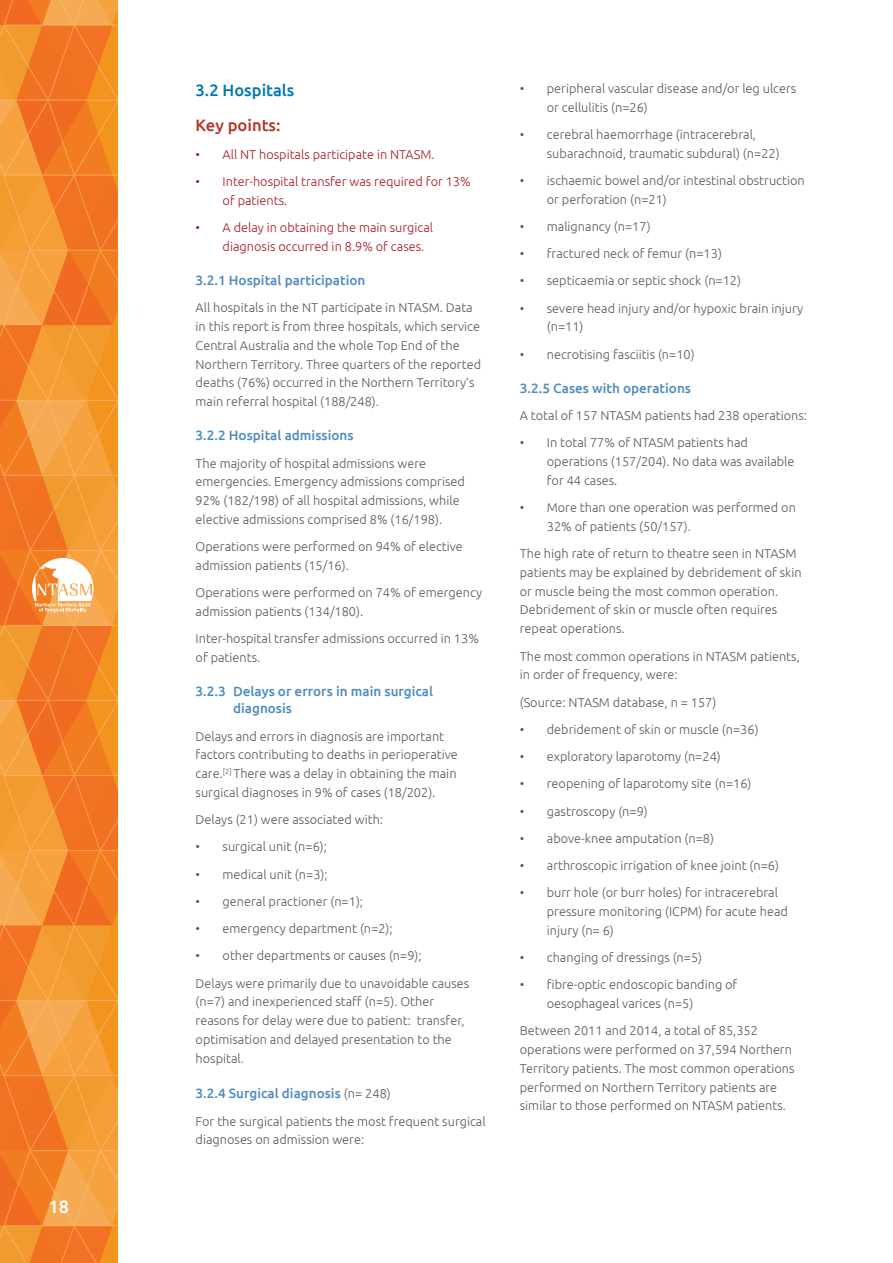
<style>
.page{position:relative;width:893px;height:1263px;background:#fff}
.page>*{position:absolute;margin:0;border:0;box-sizing:border-box;transform-origin:0 0}
.t1{font:500 18px "Ubuntu";color:#fff}
.t2{font:500 16.5px "Ubuntu";color:#0078b2}
.t3{font:500 16.5px "Ubuntu";color:#b13529}
.t4{font:500 13.5px/17.2px "Ubuntu";color:#508cbf}
.t5{font:300 12.75px/18.8px "Ubuntu";color:#58595b}
.t6{font:300 12.75px/18.8px "Ubuntu";color:#aa1a1e}
.s1{font-weight:300;font-size:12.75px;color:#58595b}
</style>
<div class="page">
<svg style="left:0;top:0;width:118px;height:1263px;background:#f28c31"></svg>
<h1 class="t1" style="left:49px;top:1195px;width:22px">18</h1>
<p class="t2" style="left:196px;top:79px;width:100px">3.2 Hospitals</p>
<p class="t3" style="left:196px;top:115px;width:86px">Key points:</p>
<p class="t6" style="left:196px;top:144px;width:241px">• All NT hospitals participate in NTASM.</p>
<p class="t6" style="left:223px;top:172px;width:250px;text-indent:-27px">• Inter-hospital transfer was required for 13% of patients.</p>
<p class="t6" style="left:223px;top:218px;width:212px;text-indent:-27px">• A delay in obtaining the main surgical diagnosis occurred in 8.9% of cases.</p>
<p class="t4" style="left:196px;top:271px;width:171px">3.2.1 Hospital participation</p>
<p class="t5" style="left:196px;top:298px;width:287px">All hospitals in the NT participate in NTASM. Data in this report is from three hospitals, which service Central Australia and the whole Top End of the Northern Territory. Three quarters of the reported deaths (76%) occurred in the Northern Territory’s main referral hospital (188/248).</p>
<p class="t4" style="left:196px;top:426px;width:159px">3.2.2 Hospital admissions</p>
<p class="t5" style="left:196px;top:453px;width:271px">The majority of hospital admissions were emergencies. Emergency admissions comprised 92% (182/198) of all hospital admissions, while elective admissions comprised 8% (16/198).</p>
<p class="t5" style="left:196px;top:537px;width:269px">Operations were performed on 94% of elective admission patients (15/16).</p>
<p class="t5" style="left:196px;top:583px;width:288px">Operations were performed on 74% of emergency admission patients (134/180).</p>
<p class="t5" style="left:196px;top:629px;width:285px">Inter-hospital transfer admissions occurred in 13% of patients.</p>
<p class="t4" style="left:233px;top:682px;width:202px;text-indent:-38px">3.2.3 Delays or errors in main surgical diagnosis</p>
<p class="t5" style="left:196px;top:726px;width:264px">Delays and errors in diagnosis are important factors contributing to deaths in perioperative care.<sup>[2]</sup> There was a delay in obtaining the main surgical diagnoses in 9% of cases (18/202).</p>
<p class="t5" style="left:196px;top:810px;width:189px">Delays (21) were associated with:</p>
<p class="t5" style="left:196px;top:837px;width:133px">• surgical unit (n=6);</p>
<p class="t5" style="left:196px;top:864px;width:134px">• medical unit (n=3);</p>
<p class="t5" style="left:196px;top:892px;width:169px">• general practioner (n=1);</p>
<p class="t5" style="left:196px;top:919px;width:199px">• emergency department (n=2);</p>
<p class="t5" style="left:196px;top:942px;width:275px;line-height:27.3px">• other departments or causes (n=9);<br>Delays were primarily due to unavoidable causes</p>
<p class="t5" style="left:196px;top:992px;width:271px">(n=7) and inexperienced staff (n=5). Other reasons for delay were due to patient: transfer, optimisation and delayed presentation to the hospital.</p>
<p class="t4" style="left:196px;top:1084px;width:197px">3.2.4 Surgical diagnosis <span class="s1">(n= 248)</span></p>
<p class="t5" style="left:196px;top:1111px;width:292px">For the surgical patients the most frequent surgical diagnoses on admission were:</p>
<p class="t5" style="left:547px;top:79px;width:251px;text-indent:-27px">• peripheral vascular disease and/or leg ulcers or cellulitis (n=26)</p>
<p class="t5" style="left:547px;top:125px;width:234px;text-indent:-27px">• cerebral haemorrhage (intracerebral, subarachnoid, traumatic subdural) (n=22)</p>
<p class="t5" style="left:547px;top:171px;width:259px;text-indent:-27px">• ischaemic bowel and/or intestinal obstruction or perforation (n=21)</p>
<p class="t5" style="left:520px;top:217px;width:132px">• malignancy (n=17)</p>
<p class="t5" style="left:520px;top:244px;width:204px">• fractured neck of femur (n=13)</p>
<p class="t5" style="left:520px;top:271px;width:223px">• septicaemia or septic shock (n=12)</p>
<p class="t5" style="left:547px;top:298px;width:258px;text-indent:-27px">• severe head injury and/or hypoxic brain injury (n=11)</p>
<p class="t5" style="left:520px;top:344px;width:176px">• necrotising fasciitis (n=10)</p>
<p class="t4" style="left:520px;top:379px;width:173px">3.2.5 Cases with operations</p>
<p class="t5" style="left:520px;top:406px;width:289px">A total of 157 NTASM patients had 238 operations:</p>
<p class="t5" style="left:547px;top:433px;width:249px;text-indent:-27px">• In total 77% of NTASM patients had operations (157/204). No data was available for 44 cases.</p>
<p class="t5" style="left:547px;top:498px;width:251px;text-indent:-27px">• More than one operation was performed on<br>32% of patients (50/157).</p>
<p class="t5" style="left:520px;top:544px;width:284px">The high rate of return to theatre seen in NTASM patients may be explained by debridement of skin or muscle being the most common operation.<br>Debridement of skin or muscle often requires repeat operations.</p>
<p class="t5" style="left:520px;top:646px;width:281px">The most common operations in NTASM patients, in order of frequency, were:</p>
<p class="t5" style="left:520px;top:692px;width:198px">(Source: NTASM database, n = 157)</p>
<p class="t5" style="left:520px;top:719px;width:240px">• debridement of skin or muscle (n=36)</p>
<p class="t5" style="left:520px;top:747px;width:202px">• exploratory laparotomy (n=24)</p>
<p class="t5" style="left:520px;top:774px;width:233px">• reopening of laparotomy site (n=16)</p>
<p class="t5" style="left:520px;top:801px;width:130px">• gastroscopy (n=9)</p>
<p class="t5" style="left:520px;top:829px;width:196px">• above-knee amputation (n=8)</p>
<p class="t5" style="left:520px;top:856px;width:261px">• arthroscopic irrigation of knee joint (n=6)</p>
<p class="t5" style="left:547px;top:883px;width:243px;text-indent:-27px">• burr hole (or burr holes) for intracerebral pressure monitoring (ICPM) for acute head injury (n= 6)</p>
<p class="t5" style="left:520px;top:948px;width:184px">• changing of dressings (n=5)</p>
<p class="t5" style="left:547px;top:975px;width:192px;text-indent:-27px">• fibre-optic endoscopic banding of oesophageal varices (n=5)</p>
<p class="t5" style="left:520px;top:1021px;width:276px">Between 2011 and 2014, a total of 85,352 operations were performed on 37,594 Northern Territory patients. The most common operations performed on Northern Territory patients are similar to those performed on NTASM patients.</p>
</div>
